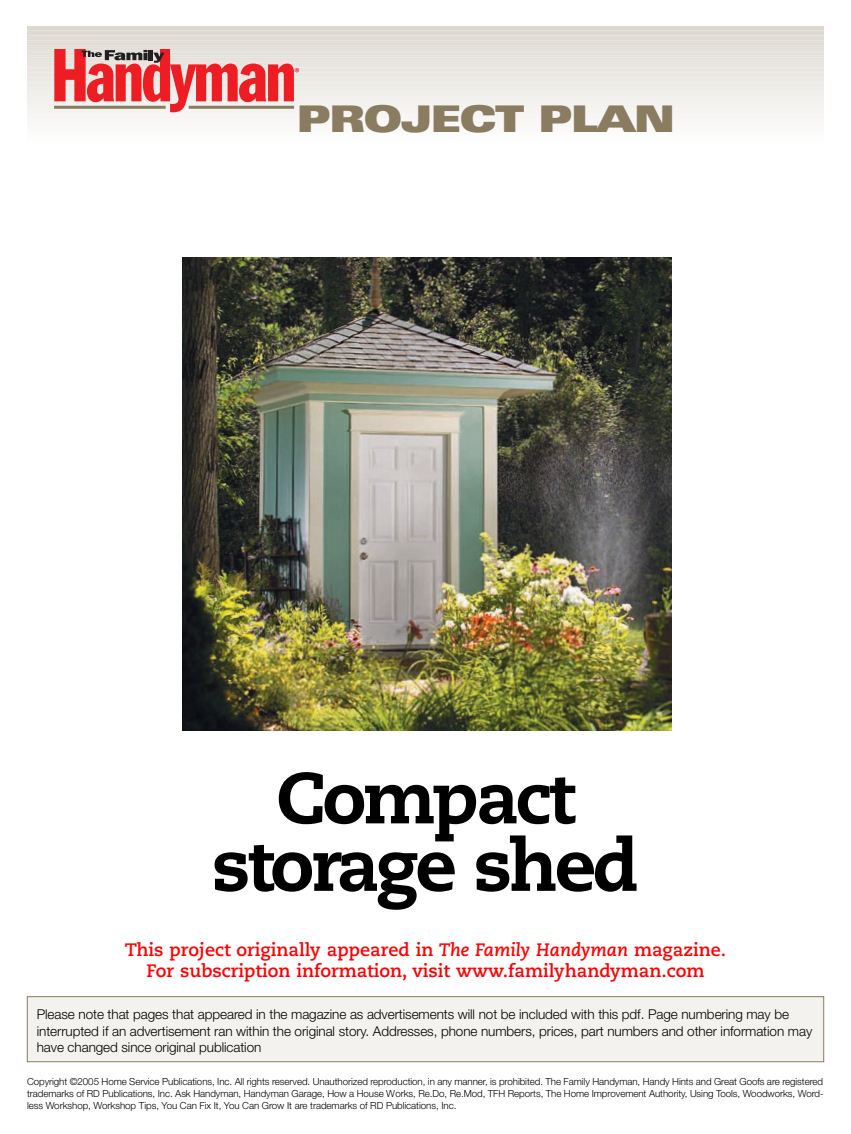
<style>
.page{position:relative;width:851px;height:1134px;background:#fff}
.page>*{position:absolute;margin:0;border:0;box-sizing:border-box;transform-origin:0 0}
.t1{font:800 72px/67.5px "Caecilia";letter-spacing:-.045em;color:#000;text-align:center}
.t2{font:900 expanded 36.75px "Univers";letter-spacing:-.05em;color:#8a7c61}
.t3{font:700 18px/21px "Caecilia";color:#f00;text-align:center}
.t4{font:300 13.5px/16.5px "Helvetica Neue";letter-spacing:-.005em;color:#000}
.t5{font:300 9.75px/12px "Helvetica Neue";letter-spacing:-.005em;color:#000;text-align:justify}
.s1{font-style:italic}
</style>
<div class="page">
<div style="left:27px;top:27px;width:797px;height:5px;background:#ddd8d1"></div>
<div style="left:27px;top:31px;width:797px;height:6px;background:#dedad3"></div>
<div style="left:27px;top:36px;width:797px;height:6px;background:#dfdcd4"></div>
<div style="left:27px;top:41px;width:797px;height:6px;background:#e1ddd6"></div>
<div style="left:27px;top:46px;width:797px;height:6px;background:#e2dfd8"></div>
<div style="left:27px;top:51px;width:797px;height:6px;background:#e4e1db"></div>
<div style="left:27px;top:56px;width:797px;height:6px;background:#e5e2dc"></div>
<div style="left:27px;top:61px;width:797px;height:6px;background:#e7e4de"></div>
<div style="left:27px;top:66px;width:797px;height:6px;background:#e8e6e0"></div>
<div style="left:27px;top:71px;width:797px;height:6px;background:#eae7e2"></div>
<div style="left:27px;top:76px;width:797px;height:6px;background:#ebe9e4"></div>
<div style="left:27px;top:80px;width:797px;height:7px;background:#edebe6"></div>
<div style="left:27px;top:85px;width:797px;height:7px;background:#eeece8"></div>
<div style="left:27px;top:90px;width:797px;height:7px;background:#f0eeea"></div>
<div style="left:27px;top:95px;width:797px;height:7px;background:#f1efec"></div>
<div style="left:27px;top:100px;width:797px;height:7px;background:#f3f1ee"></div>
<div style="left:27px;top:105px;width:797px;height:7px;background:#f4f3f0"></div>
<div style="left:27px;top:110px;width:797px;height:7px;background:#f6f4f2"></div>
<div style="left:27px;top:115px;width:797px;height:7px;background:#f7f6f4"></div>
<div style="left:27px;top:120px;width:797px;height:7px;background:#f8f8f6"></div>
<div style="left:27px;top:127px;width:797px;height:7px;background:#fbfaf9"></div>
<div style="left:27px;top:132px;width:797px;height:7px;background:#fcfcfb"></div>
<svg style="left:54px;top:49px;width:245px;height:63px"></svg>
<img style="left:182px;top:257px;width:489px;height:473px">
<hr style="left:54px;top:106px;width:112px;height:3px;background:#8a7c61">
<hr style="left:189px;top:106px;width:105px;height:3px;background:#8a7c61">
<div style="left:27px;top:997px;width:796px;height:65px;background:#f3f2ef"></div>
<div style="left:27px;top:996px;width:797px;height:66px;border:1px solid #8a7c61"></div>
<h2 class="t2" style="left:296px;top:106px;width:380px">PROJECT PLAN</h2>
<h1 class="t1" style="left:212px;top:771px;width:429px">Compact storage shed</h1>
<h3 class="t3" style="left:125px;top:941px;width:603px">This project originally appeared in <span class="s1">The Family Handyman</span> magazine.<br>For subscription information, visit www.familyhandyman.com</h3>
<p class="t4" style="left:37px;top:1006px;width:777px">Please note that pages that appeared in the magazine as advertisements will not be included with this pdf. Page numbering may be interrupted if an advertisement ran within the original story. Addresses, phone numbers, prices, part numbers and other information may have changed since original publication</p>
<p class="t5" style="left:27px;top:1076px;width:798px">Copyright ©2005 Home Service Publications, Inc. All rights reserved. Unauthorized reproduction, in any manner, is prohibited. The Family Handyman, Handy Hints and Great Goofs are registered trademarks of RD Publications, Inc. Ask Handyman, Handyman Garage, How a House Works, Re.Do, Re.Mod, TFH Reports, The Home Improvement Authority, Using Tools, Woodworks, Word&shy;less Workshop, Workshop Tips, You Can Fix It, You Can Grow It are trademarks of RD Publications, Inc.</p>
</div>
